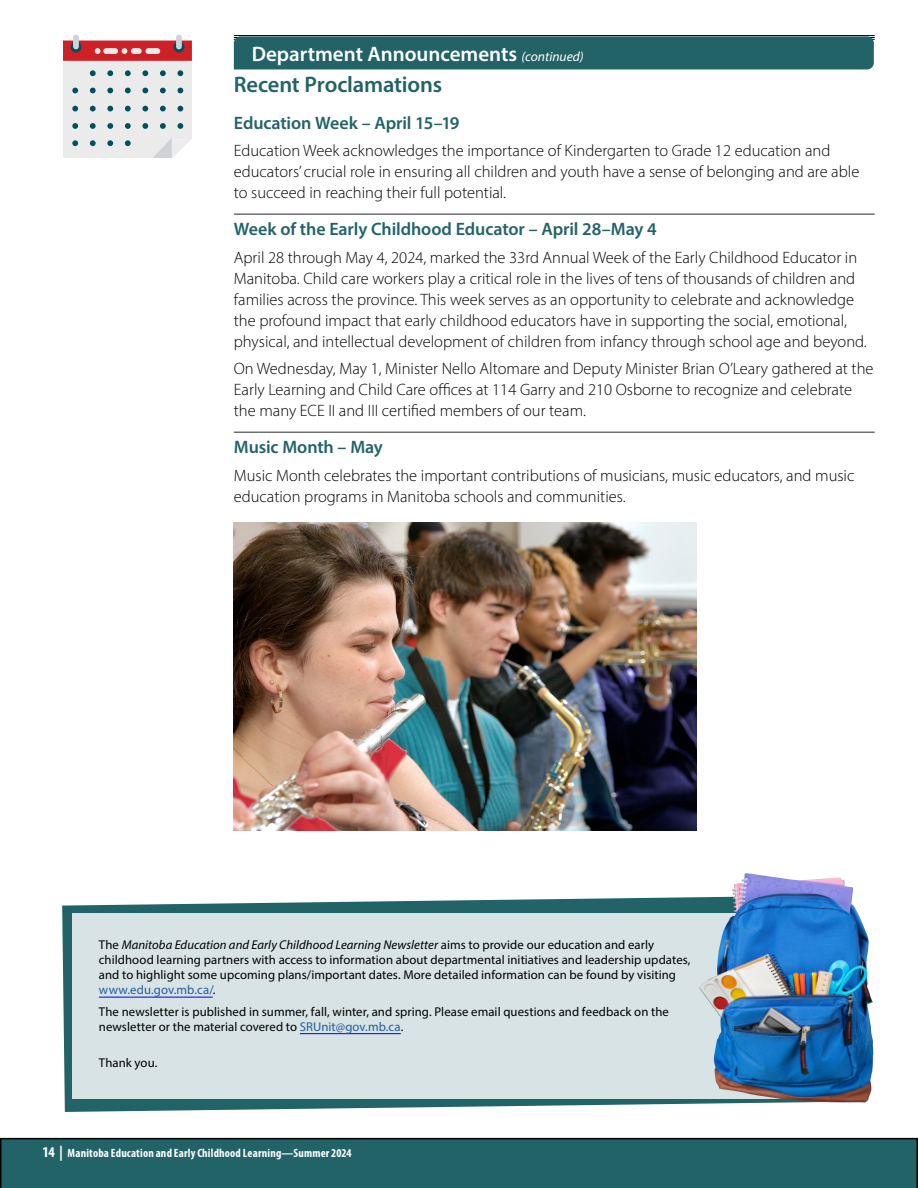
<style>
.page{position:relative;width:918px;height:1188px;background:#fff}
.page>*{position:absolute;margin:0;border:0;box-sizing:border-box;transform-origin:0 0}
.Sub_Head{font:600 22.5px "Myriad Pro";letter-spacing:-.005em;color:#226367}
.t1{font:600 21px "Myriad Pro";color:#fff}
.Sub_Sub_Head{font:600 18px "Myriad Pro";letter-spacing:-.005em;color:#226367}
.Sub_Sub_Head_no_line{font:600 18px "Myriad Pro";letter-spacing:-.005em;color:#226367}
.Paragraph{font:300 16.5px/21px "Myriad Pro";color:#000}
.mast{font:12.75px/15px "Myriad Pro";letter-spacing:.005em;color:#000}
.t2{font:700 condensed 12px "Myriad Pro";letter-spacing:.015em;color:#fff}
.s1{font-weight:400;font-style:italic;font-size:13.5px}
.s2{font-style:italic}
.s3{color:#215e9e}
.s4{font-size:15px}
</style>
<div class="page">
<div style="left:0;top:1138px;width:918px;height:50px;background:#226367"></div>
<hr style="left:234px;top:35px;width:641px;height:1px;background:#000">
<hr style="left:234px;top:37px;width:641px;height:1px;background:#000">
<hr style="left:234px;top:39px;width:641px;height:1px;background:#000">
<hr style="left:234px;top:213px;width:641px;height:2px;background:#6d6e71">
<hr style="left:234px;top:431px;width:641px;height:2px;background:#6d6e71">
<div style="left:234px;top:36px;width:640px;height:33px;background:#226367"></div>
<div style="left:73px;top:35px;width:6px;height:14px;background:#cfd3d6;border-radius:3px"></div>
<div style="left:176px;top:35px;width:6px;height:14px;background:#cfd3d6;border-radius:3px"></div>
<svg style="left:63px;top:41px;width:129px;height:117px;background:#d8c5c7"></svg>
<img style="left:233px;top:523px;width:463px;height:307px">
<svg style="left:62px;top:897px;width:770px;height:215px;fill:#226367"></svg>
<div style="left:73px;top:913px;width:775px;height:186px;background:#d7e3e4"></div>
<hr style="left:99px;top:997px;width:114px;height:1px;background:#0000fa">
<hr style="left:300px;top:1033px;width:101px;height:1px;background:#0000fa">
<img style="left:700px;top:873px;width:173px;height:229px">
<p class="t1" style="left:252px;top:40px;width:334px">Department Announcements <span class="s1">(continued)</span></p>
<h3 class="Sub_Head" style="left:234px;top:70px;width:210px">Recent Proclamations</h3>
<h3 class="Sub_Sub_Head_no_line" style="left:234px;top:111px;width:227px">Education Week – April 15–19</h3>
<p class="Paragraph" style="left:234px;top:140px;width:627px">Education Week acknowledges the importance of Kindergarten to Grade 12 education and educators’ crucial role in ensuring all children and youth have a sense of belonging and are able to succeed in reaching their full potential.</p>
<h3 class="Sub_Sub_Head" style="left:234px;top:218px;width:425px">Week of the Early Childhood Educator – April 28–May 4</h3>
<p class="Paragraph" style="left:234px;top:246px;width:635px">April 28 through May 4, 2024, marked the 33rd Annual Week of the Early Childhood Educator in Manitoba. Child care workers play a critical role in the lives of tens of thousands of children and families across the province. This week serves as an opportunity to celebrate and acknowledge the profound impact that early childhood educators have in supporting the social, emotional, physical, and intellectual development of children from infancy through school age and beyond.</p>
<p class="Paragraph" style="left:234px;top:358px;width:641px">On Wednesday, May 1, Minister Nello Altomare and Deputy Minister Brian O’Leary gathered at the<br>Early Learning and Child Care offices at 114 Garry and 210 Osborne to recognize and celebrate the many ECE II and III certified members of our team.</p>
<h3 class="Sub_Sub_Head" style="left:234px;top:436px;width:151px">Music Month – May</h3>
<p class="Paragraph" style="left:234px;top:465px;width:622px">Music Month celebrates the important contributions of musicians, music educators, and music education programs in Manitoba schools and communities.</p>
<p class="mast" style="left:99px;top:937px;width:593px">The <span class="s2">Manitoba Education and Early Childhood Learning Newsletter</span> aims to provide our education and early childhood learning partners with access to information about departmental initiatives and leadership updates, and to highlight some upcoming plans/important dates. More detailed information can be found by visiting <span class="s3">www.edu.gov.mb.ca/</span>.</p>
<p class="mast" style="left:99px;top:1004px;width:572px">The newsletter is published in summer, fall, winter, and spring. Please email questions and feedback on the newsletter or the material covered to <span class="s3">SRUnit@gov.mb.ca</span>.</p>
<p class="mast" style="left:99px;top:1055px;width:60px">Thank you.</p>
<p class="t2" style="left:43px;top:1146px;width:311px"><span class="s4">14 |</span> Manitoba Education and Early Childhood Learning—Summer 2024</p>
</div>
